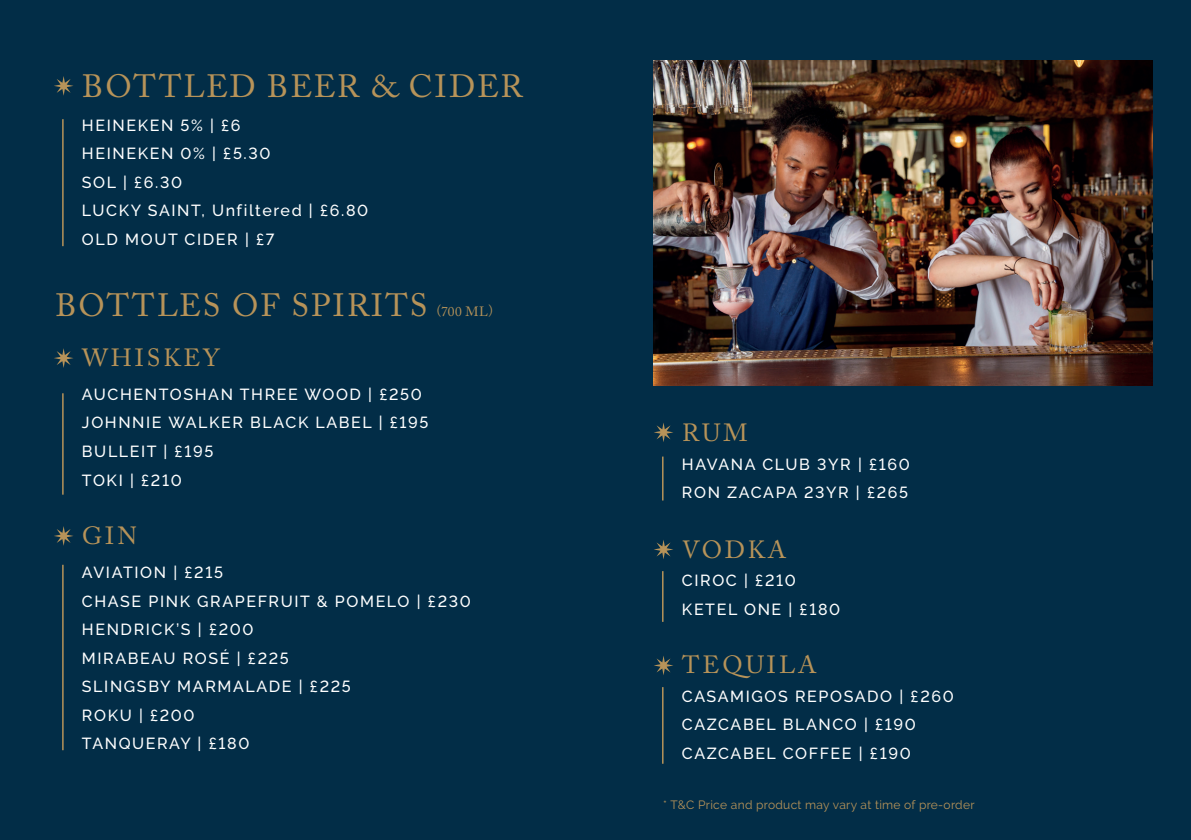
<style>
.page{position:relative;width:1191px;height:840px;background:#fff}
.page>*{position:absolute;margin:0;border:0;box-sizing:border-box;transform-origin:0 0}
.t1{font:32px "Adobe Caslon Pro";letter-spacing:.065em;color:#b79359}
.t2{font:24.8px "Adobe Caslon Pro";letter-spacing:.115em;color:#b79359}
.t3{font:500 16px/28.6px "Raleway";letter-spacing:.1em;color:#fff}
.t4{font:13.4px "Adobe Caslon Pro";color:#b79359}
.t5{font:12px "Raleway";letter-spacing:.025em;color:#b79359}
</style>
<div class="page">
<div style="left:0;top:0;width:599px;height:839px;background:#022d47"></div>
<div style="left:595px;top:0;width:596px;height:839px;background:#022d47"></div>
<hr style="left:62px;top:393px;width:2px;height:101px;background:#b79359">
<hr style="left:62px;top:564px;width:2px;height:185px;background:#b79359">
<hr style="left:62px;top:119px;width:2px;height:127px;background:#b79359">
<svg style="left:54px;top:76px;width:19px;height:20px"></svg>
<svg style="left:54px;top:526px;width:19px;height:19px"></svg>
<hr style="left:662px;top:456px;width:1px;height:44px;background:#b79359">
<hr style="left:662px;top:571px;width:1px;height:50px;background:#b79359">
<hr style="left:662px;top:686px;width:1px;height:77px;background:#b79359">
<svg style="left:654px;top:423px;width:19px;height:19px"></svg>
<svg style="left:654px;top:540px;width:19px;height:19px"></svg>
<svg style="left:654px;top:656px;width:19px;height:19px"></svg>
<svg style="left:54px;top:348px;width:19px;height:20px"></svg>
<img style="left:653px;top:61px;width:499px;height:325px">
<h1 class="t1" style="left:82px;top:67px;width:442px">BOTTLED BEER &amp; CIDER</h1>
<p class="t3" style="left:82px;top:111px;width:288px">HEINEKEN 5% | £6<br>HEINEKEN 0% | £5.30<br>SOL | £6.30<br>LUCKY SAINT, Unfiltered | £6.80<br>OLD MOUT CIDER | £7</p>
<h1 class="t1" style="left:55px;top:286px;width:374px">BOTTLES OF SPIRITS</h1>
<p class="t4" style="left:437px;top:303px;width:58px">(700 ML)</p>
<h2 class="t2" style="left:82px;top:342px;width:139px">WHISKEY</h2>
<p class="t3" style="left:82px;top:380px;width:348px">AUCHENTOSHAN THREE WOOD | £250<br>JOHNNIE WALKER BLACK LABEL | £195<br>BULLEIT | £195<br>TOKI | £210</p>
<h2 class="t2" style="left:82px;top:520px;width:56px">GIN</h2>
<p class="t3" style="left:82px;top:557px;width:390px">AVIATION | £215<br>CHASE PINK GRAPEFRUIT &amp; POMELO | £230<br>HENDRICK’S | £200<br>MIRABEAU ROSÉ | £225<br>SLINGSBY MARMALADE | £225<br>ROKU | £200<br>TANQUERAY | £180</p>
<h2 class="t2" style="left:682px;top:418px;width:67px">RUM</h2>
<p class="t3" style="left:682px;top:449px;width:229px">HAVANA CLUB 3YR | £160<br>RON ZACAPA 23YR | £265</p>
<h2 class="t2" style="left:682px;top:534px;width:106px">VODKA</h2>
<p class="t3" style="left:682px;top:566px;width:160px">CIROC | £210<br>KETEL ONE | £180</p>
<h2 class="t2" style="left:682px;top:649px;width:136px">TEQUILA</h2>
<p class="t3" style="left:682px;top:681px;width:273px">CASAMIGOS REPOSADO | £260<br>CAZCABEL BLANCO | £190<br>CAZCABEL COFFEE | £190</p>
<p class="t5" style="left:663px;top:797px;width:313px">* T&amp;C Price and product may vary at time of pre-order</p>
</div>
